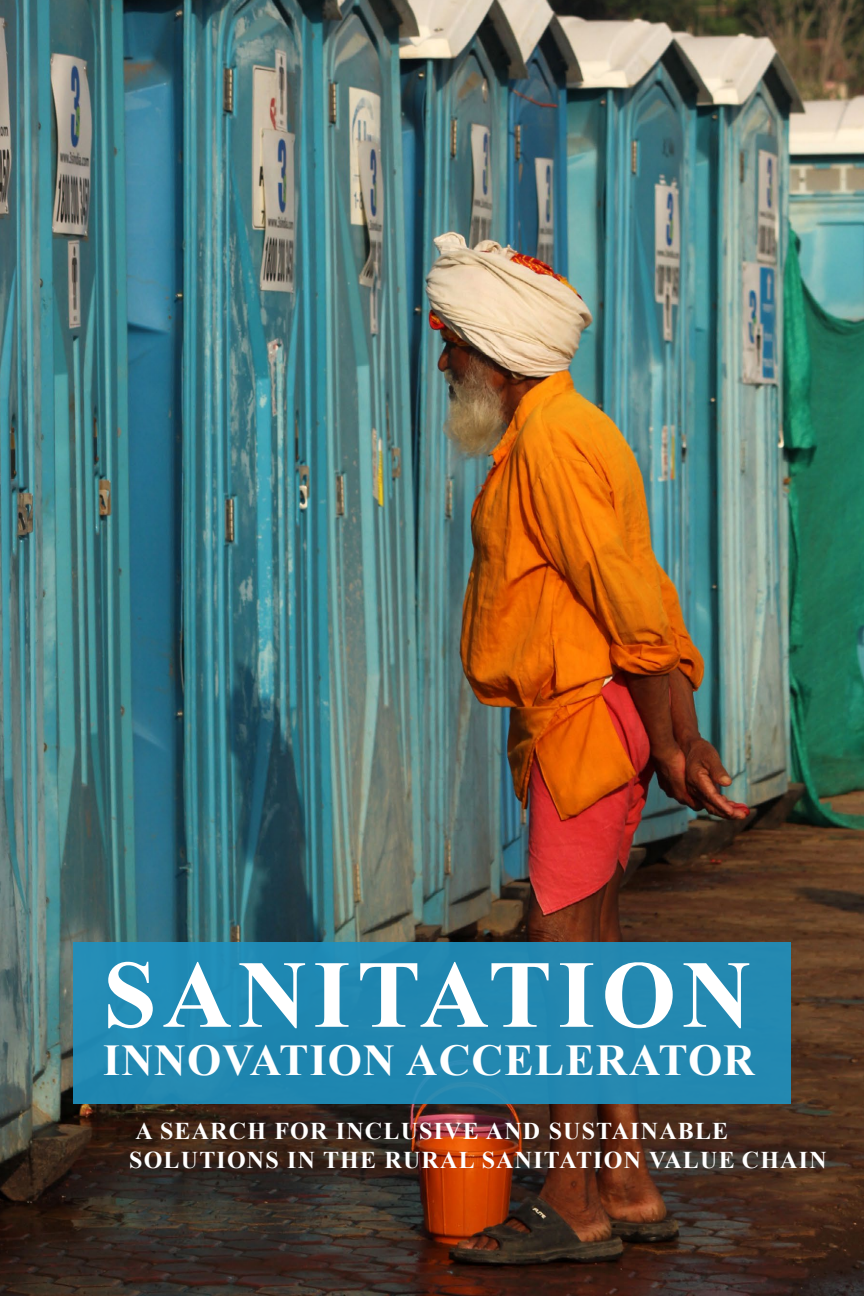
<style>
.page{position:relative;width:864px;height:1296px;background:#fff}
.page>*{position:absolute;margin:0;border:0;box-sizing:border-box;transform-origin:0 0}
.t1{font:700 96px "Times New Roman";letter-spacing:.065em;color:#fff}
.t2{font:700 44px "Times New Roman";letter-spacing:.025em;color:#fff}
.t3{font:700 24px/28.8px "Times New Roman";letter-spacing:.05em;color:#fff}
.s1{font-style:inherit}
</style>
<div class="page">
<img style="left:0;top:0;width:864px;height:1296px">
<div style="left:73px;top:943px;width:718px;height:161px;background:#2288b0"></div>
<h1 class="t1" style="left:103px;top:928px;width:650px">SANITATION</h1>
<h2 class="t2" style="left:103px;top:1030px;width:653px">INNOVATION ACCELERATOR</h2>
<p class="t3" style="left:129px;top:1116px;width:699px">A SEARCH FOR INCLUSIVE AND SUSTAINABLE<br>SOLUTIONS IN THE RURAL SANITATION VALUE <span class="s1">CHAIN</span></p>
</div>
